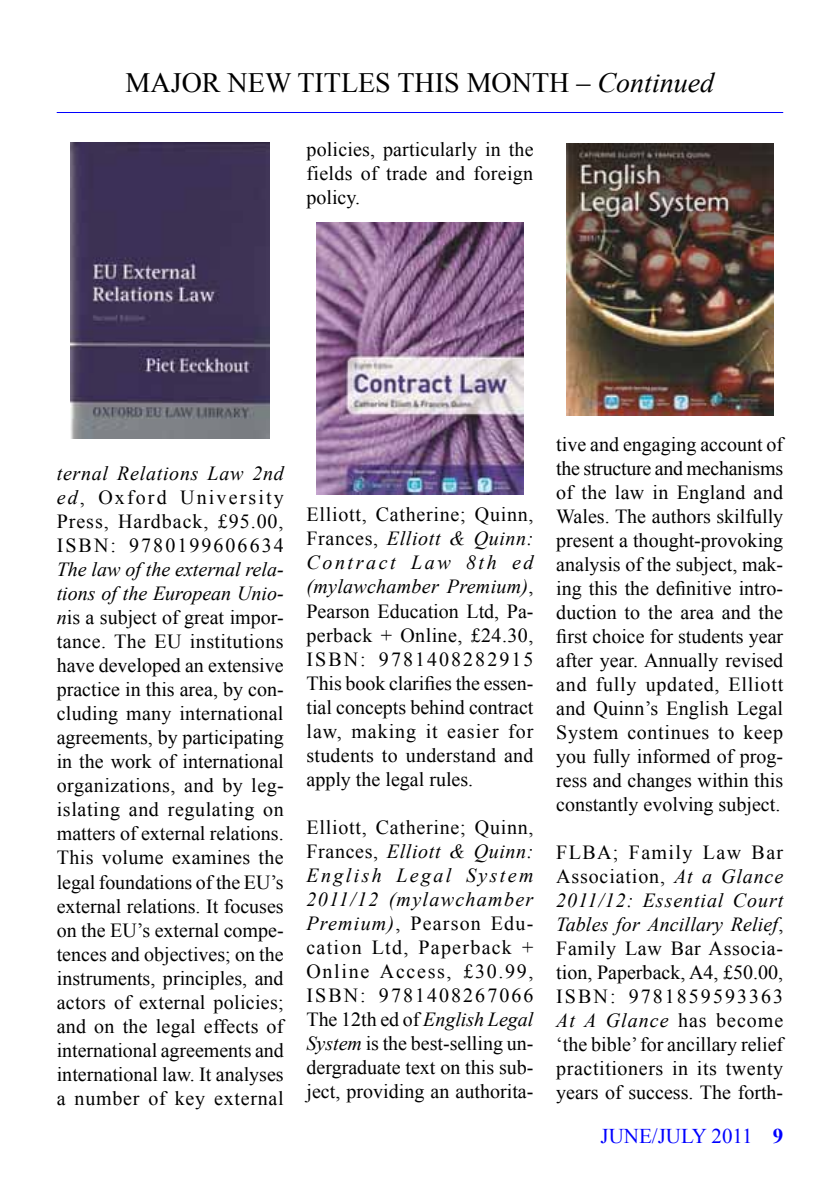
<style>
.page{position:relative;width:840px;height:1191px;background:#fff}
.page>*{position:absolute;margin:0;border:0;box-sizing:border-box;transform-origin:0 0}
.t1{font:28px "Times New Roman";color:#000}
.t2{font:21px "Times New Roman";color:#00f}
.t3{font:20px/24px "Times New Roman";color:#000;text-align:justify}
.s1{font-style:italic}
.s2{font-weight:700}
</style>
<div class="page">
<hr style="left:57px;top:112px;width:725px;height:1px;background:#00f">
<img style="left:71px;top:143px;width:198px;height:295px">
<img style="left:316px;top:223px;width:207px;height:271px">
<img style="left:566px;top:144px;width:206px;height:271px">
<h1 class="t1" style="left:126px;top:64px;width:590px">MAJOR NEW TITLES THIS MONTH – <span class="s1">Continued</span></h1>
<p class="t3" style="left:306px;top:137px;width:228px">policies, particularly in the fields of trade and foreign policy.</p>
<p class="t3" style="left:57px;top:461px;width:228px"><span class="s1">ternal Relations Law 2nd ed</span>, Oxford University Press, Hardback, £95.00, ISBN: 9780199606634</p>
<p class="t3" style="left:57px;top:557px;width:228px"><span class="s1">The law of the external rela&shy;tions of the European Unio&shy;n</span>is a subject of great impor&shy;tance. The EU institutions have developed an extensive practice in this area, by con&shy;cluding many international agreements, by participating in the work of international organizations, and by leg&shy;islating and regulating on matters of external relations.<br>This volume examines the legal foundations of the EU’s external relations. It focuses on the EU’s external compe&shy;tences and objectives; on the instruments, principles, and actors of external policies; and on the legal effects of international agreements and international law. It analyses a number of key external</p>
<p class="t3" style="left:306px;top:502px;width:228px">Elliott, Catherine; Quinn, Frances, <span class="s1">Elliott &amp; Quinn:<br>Contract Law 8th ed (mylawchamber Premium)</span>, Pearson Education Ltd, Pa&shy;perback + Online, £24.30, ISBN: 9781408282915<br>This book clarifies the essen&shy;tial concepts behind contract law, making it easier for students to understand and apply the legal rules.</p>
<p class="t3" style="left:306px;top:814px;width:228px">Elliott, Catherine; Quinn, Frances, <span class="s1">Elliott &amp; Quinn:<br>English Legal System 2011/12 (mylawchamber Premium)</span>, Pearson Edu&shy;cation Ltd, Paperback + Online Access, £30.99, ISBN: 9781408267066<br>The 12th ed of <span class="s1">English Legal System</span> is the best-selling un&shy;dergraduate text on this sub&shy;ject, providing an authorita-</p>
<p class="t3" style="left:556px;top:431px;width:228px">tive and engaging account of the structure and mechanisms of the law in England and Wales. The authors skilfully present a thought-provoking analysis of the subject, mak&shy;ing this the definitive intro&shy;duction to the area and the first choice for students year after year. Annually revised and fully updated, Elliott and Quinn’s English Legal System continues to keep you fully informed of prog&shy;ress and changes within this constantly evolving subject.</p>
<p class="t3" style="left:556px;top:839px;width:228px">FLBA; Family Law Bar Association, <span class="s1">At a Glance 2011/12: Essential Court Tables for Ancillary Relief</span>, Family Law Bar Associa&shy;tion, Paperback, A4, £50.00, ISBN: 9781859593363<br><span class="s1">At A Glance</span> has become ‘the bible’ for ancillary relief practitioners in its twenty years of success. The forth-</p>
<p class="t2" style="left:600px;top:1122px;width:184px">JUNE/JULY 2011 <span class="s2">9</span></p>
</div>
